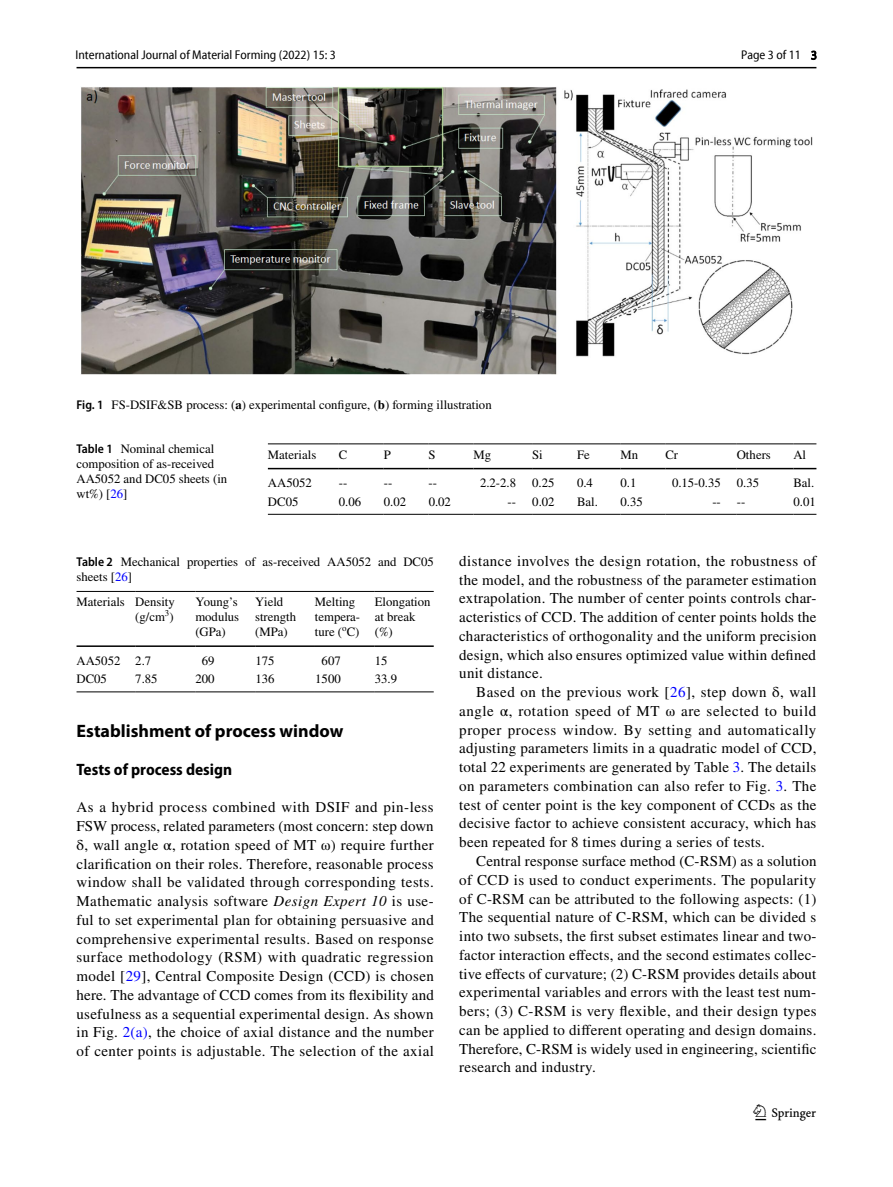
<style>
.page{position:relative;width:893px;height:1187px;background:#fff}
.page>*{position:absolute;margin:0;border:0;box-sizing:border-box;transform-origin:0 0}
.t1{font:22.5px "Springnew Regular 3";color:#000}
.t2{font:700 18px "Myriad Pro";color:#000}
.t3{font:700 semi-condensed 16.5px "Myriad Pro";color:#000}
.t4{font:15px/18.8px "STIX";letter-spacing:.02em;color:#000;text-align:justify}
.t5{font:12.75px/15px "STIX";color:#000}
.t6{font:semi-condensed 12.75px "Myriad Pro Unic";color:#000}
.s1{font-family:"Myriad Pro";font-weight:600;font-stretch:semi-condensed}
.s2{font-weight:700}
.s3{color:#00f}
.s4{font-style:italic}
</style>
<div class="page">
<hr style="left:77px;top:67px;width:739px;height:1px;background:#000">
<img style="left:81px;top:87px;width:731px;height:287px">
<hr style="left:268px;top:443px;width:71px;height:1px;background:#000">
<hr style="left:268px;top:468px;width:71px;height:1px;background:#000">
<hr style="left:339px;top:443px;width:45px;height:1px;background:#000">
<hr style="left:339px;top:468px;width:45px;height:1px;background:#000">
<hr style="left:384px;top:443px;width:45px;height:1px;background:#000">
<hr style="left:384px;top:468px;width:45px;height:1px;background:#000">
<hr style="left:429px;top:443px;width:44px;height:1px;background:#000">
<hr style="left:429px;top:468px;width:44px;height:1px;background:#000">
<hr style="left:473px;top:443px;width:59px;height:1px;background:#000">
<hr style="left:473px;top:468px;width:59px;height:1px;background:#000">
<hr style="left:532px;top:443px;width:45px;height:1px;background:#000">
<hr style="left:532px;top:468px;width:45px;height:1px;background:#000">
<hr style="left:577px;top:443px;width:43px;height:1px;background:#000">
<hr style="left:577px;top:468px;width:43px;height:1px;background:#000">
<hr style="left:620px;top:443px;width:45px;height:1px;background:#000">
<hr style="left:620px;top:468px;width:45px;height:1px;background:#000">
<hr style="left:665px;top:443px;width:72px;height:1px;background:#000">
<hr style="left:665px;top:468px;width:72px;height:1px;background:#000">
<hr style="left:737px;top:443px;width:56px;height:1px;background:#000">
<hr style="left:737px;top:468px;width:56px;height:1px;background:#000">
<svg style="left:793px;top:443px;width:23px;height:1px"></svg>
<svg style="left:793px;top:468px;width:23px;height:1px"></svg>
<hr style="left:268px;top:514px;width:71px;height:1px;background:#000">
<hr style="left:339px;top:514px;width:45px;height:1px;background:#000">
<hr style="left:384px;top:514px;width:45px;height:1px;background:#000">
<hr style="left:429px;top:514px;width:44px;height:1px;background:#000">
<hr style="left:473px;top:514px;width:59px;height:1px;background:#000">
<hr style="left:532px;top:514px;width:45px;height:1px;background:#000">
<hr style="left:577px;top:514px;width:43px;height:1px;background:#000">
<hr style="left:620px;top:514px;width:45px;height:1px;background:#000">
<hr style="left:665px;top:514px;width:72px;height:1px;background:#000">
<hr style="left:737px;top:514px;width:56px;height:1px;background:#000">
<svg style="left:793px;top:514px;width:23px;height:1px"></svg>
<hr style="left:77px;top:591px;width:58px;height:1px;background:#000">
<hr style="left:77px;top:645px;width:58px;height:2px;background:#000">
<hr style="left:135px;top:591px;width:60px;height:1px;background:#000">
<hr style="left:135px;top:645px;width:60px;height:2px;background:#000">
<hr style="left:195px;top:591px;width:60px;height:1px;background:#000">
<hr style="left:195px;top:645px;width:60px;height:2px;background:#000">
<hr style="left:255px;top:591px;width:60px;height:1px;background:#000">
<hr style="left:255px;top:645px;width:60px;height:2px;background:#000">
<hr style="left:315px;top:591px;width:60px;height:1px;background:#000">
<hr style="left:315px;top:645px;width:60px;height:2px;background:#000">
<hr style="left:375px;top:591px;width:59px;height:1px;background:#000">
<hr style="left:375px;top:645px;width:59px;height:2px;background:#000">
<hr style="left:77px;top:691px;width:58px;height:1px;background:#000">
<hr style="left:135px;top:691px;width:60px;height:1px;background:#000">
<hr style="left:195px;top:691px;width:60px;height:1px;background:#000">
<hr style="left:255px;top:691px;width:60px;height:1px;background:#000">
<hr style="left:315px;top:691px;width:60px;height:1px;background:#000">
<hr style="left:375px;top:691px;width:59px;height:1px;background:#000">
<p class="t6" style="left:76px;top:50px;width:262px">International Journal of Material Forming (2022) 15: 3</p>
<p class="t6" style="left:741px;top:50px;width:77px">Page 3 of 11 3</p>
<p class="t5" style="left:77px;top:398px;width:417px"><span class="s1">Fig. 1</span> FS-DSIF&amp;SB process: (<span class="s2">a</span>) experimental configure, (<span class="s2">b</span>) forming illustration</p>
<p class="t5" style="left:77px;top:442px;width:152px"><span class="s1">Table 1</span> Nominal chemical composition of as-received<br>AA5052 and DC05 sheets (in wt%) [<span class="s3">26</span>]</p>
<p class="t5" style="left:268px;top:448px;width:50px">Materials</p>
<p class="t5" style="left:339px;top:448px;width:10px">C</p>
<p class="t5" style="left:384px;top:448px;width:9px">P</p>
<p class="t5" style="left:429px;top:448px;width:9px">S</p>
<p class="t5" style="left:473px;top:448px;width:19px">Mg</p>
<p class="t5" style="left:532px;top:448px;width:12px">Si</p>
<p class="t5" style="left:577px;top:448px;width:14px">Fe</p>
<p class="t5" style="left:620px;top:448px;width:19px">Mn</p>
<p class="t5" style="left:665px;top:448px;width:14px">Cr</p>
<p class="t5" style="left:737px;top:448px;width:36px">Others</p>
<p class="t5" style="left:793px;top:448px;width:14px">Al</p>
<p class="t5" style="left:268px;top:476px;width:45px">AA5052</p>
<p class="t5" style="left:339px;top:476px;width:10px">--</p>
<p class="t5" style="left:384px;top:476px;width:10px">--</p>
<p class="t5" style="left:429px;top:476px;width:10px">--</p>
<p class="t5" style="left:480px;top:476px;width:38px">2.2-2.8</p>
<p class="t5" style="left:532px;top:476px;width:24px">0.25</p>
<p class="t5" style="left:577px;top:476px;width:17px">0.4</p>
<p class="t5" style="left:621px;top:476px;width:17px">0.1</p>
<p class="t5" style="left:672px;top:476px;width:89px">0.15-0.35 0.35</p>
<p class="t5" style="left:793px;top:476px;width:22px">Bal.</p>
<p class="t5" style="left:268px;top:495px;width:32px">DC05</p>
<p class="t5" style="left:339px;top:495px;width:24px">0.06</p>
<p class="t5" style="left:384px;top:495px;width:24px">0.02</p>
<p class="t5" style="left:429px;top:495px;width:24px">0.02</p>
<p class="t5" style="left:508px;top:495px;width:10px">--</p>
<p class="t5" style="left:532px;top:495px;width:24px">0.02</p>
<p class="t5" style="left:577px;top:495px;width:22px">Bal.</p>
<p class="t5" style="left:621px;top:495px;width:24px">0.35</p>
<p class="t5" style="left:712px;top:495px;width:34px">-- --</p>
<p class="t5" style="left:793px;top:495px;width:24px">0.01</p>
<p class="t5" style="left:77px;top:555px;width:359px"><span class="s1">Table 2</span> Mechanical properties of as-received AA5052 and DC05 sheets [<span class="s3">26</span>]</p>
<p class="t5" style="left:77px;top:595px;width:100px;text-align:right">Materials Density (g/cm<sup>3</sup>)</p>
<p class="t5" style="left:195px;top:595px;width:45px;text-align:justify">Young’s modulus (GPa)</p>
<p class="t5" style="left:255px;top:595px;width:43px">Yield strength (MPa)</p>
<p class="t5" style="left:315px;top:595px;width:47px">Melting tempera&shy;ture (<sup>o</sup>C)</p>
<p class="t5" style="left:375px;top:595px;width:57px">Elongation at break (%)</p>
<p class="t5" style="left:77px;top:653px;width:76px">AA5052 2.7</p>
<p class="t5" style="left:202px;top:653px;width:14px">69</p>
<p class="t5" style="left:255px;top:653px;width:21px">175</p>
<p class="t5" style="left:322px;top:653px;width:21px">607</p>
<p class="t5" style="left:375px;top:653px;width:14px">15</p>
<p class="t5" style="left:77px;top:672px;width:32px">DC05</p>
<p class="t5" style="left:135px;top:672px;width:24px">7.85</p>
<p class="t5" style="left:196px;top:672px;width:21px">200</p>
<p class="t5" style="left:255px;top:672px;width:21px">136</p>
<p class="t5" style="left:315px;top:672px;width:27px">1500</p>
<p class="t5" style="left:375px;top:672px;width:24px">33.9</p>
<p class="t2" style="left:77px;top:719px;width:268px">Establishment of process window</p>
<p class="t3" style="left:77px;top:759px;width:157px">Tests of process design</p>
<p class="t4" style="left:77px;top:798px;width:359px">As a hybrid process combined with DSIF and pin-less FSW process, related parameters (most concern: step down δ, wall angle α, rotation speed of MT ω) require further clarification on their roles. Therefore, reasonable process window shall be validated through corresponding tests.<br>Mathematic analysis software <span class="s4">Design Expert 10</span> is use&shy;ful to set experimental plan for obtaining persuasive and comprehensive experimental results. Based on response surface methodology (RSM) with quadratic regression model [<span class="s3">29</span>], Central Composite Design (CCD) is chosen here. The advantage of CCD comes from its flexibility and usefulness as a sequential experimental design. As shown in Fig. <span class="s3">2(a)</span>, the choice of axial distance and the number of center points is adjustable. The selection of the axial</p>
<p class="t4" style="left:459px;top:552px;width:359px">distance involves the design rotation, the robustness of the model, and the robustness of the parameter estimation extrapolation. The number of center points controls char&shy;acteristics of CCD. The addition of center points holds the characteristics of orthogonality and the uniform precision design, which also ensures optimized value within defined unit distance.</p>
<p class="t4" style="left:459px;top:683px;width:359px;text-indent:17px">Based on the previous work [<span class="s3">26</span>], step down δ, wall angle α, rotation speed of MT ω are selected to build proper process window. By setting and automatically adjusting parameters limits in a quadratic model of CCD, total 22 experiments are generated by Table <span class="s3">3</span>. The details on parameters combination can also refer to Fig. <span class="s3">3</span>. The test of center point is the key component of CCDs as the decisive factor to achieve consistent accuracy, which has been repeated for 8 times during a series of tests.</p>
<p class="t4" style="left:459px;top:852px;width:359px;text-indent:17px">Central response surface method (C-RSM) as a solution of CCD is used to conduct experiments. The popularity of C-RSM can be attributed to the following aspects: (1)<br>The sequential nature of C-RSM, which can be divided s into two subsets, the first subset estimates linear and two&shy;factor interaction effects, and the second estimates collec&shy;tive effects of curvature; (2) C-RSM provides details about experimental variables and errors with the least test num&shy;bers; (3) C-RSM is very flexible, and their design types can be applied to different operating and design domains.<br>Therefore, C-RSM is widely used in engineering, scientific research and industry.</p>
<h1 class="t1" style="left:755px;top:1104px;width:62px">1 3</h1>
</div>
